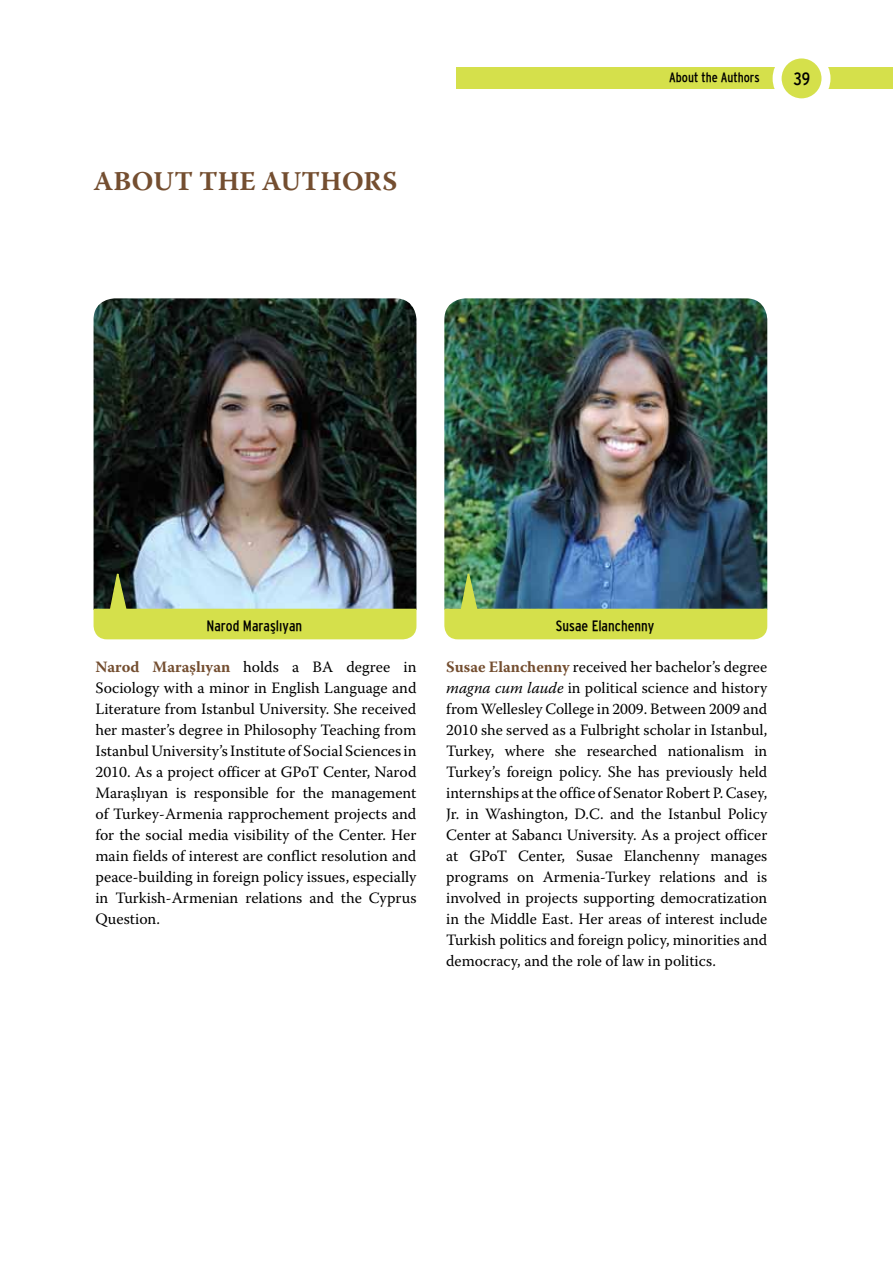
<style>
.page{position:relative;width:893px;height:1263px;background:#fff}
.page>*{position:absolute;margin:0;border:0;box-sizing:border-box;transform-origin:0 0}
.t1{font:700 27px "Warnock Pro";letter-spacing:.005em;color:#744e30}
.t2{font:condensed 18px "Interstate";color:#000}
.t3{font:15.75px/21px "Warnock Pro";color:#000;text-align:justify}
.t4{font:15px "Interstate Normal Condensed";color:#000}
.t5{font:condensed 13.5px "Interstate";color:#000}
.s1{font-weight:700;color:#744e30}
.s2{font-style:italic}
</style>
<div class="page">
<div style="left:456px;top:68px;width:327px;height:21px;background:#d5e04b"></div>
<div style="left:821px;top:68px;width:72px;height:21px;background:#d5e04b"></div>
<svg style="left:777px;top:54px;width:49px;height:49px"></svg>
<div style="left:773px;top:49px;width:57px;height:58px;border:9px solid #fff;border-radius:50%"></div>
<img style="left:94px;top:298px;width:322px;height:269px">
<svg style="left:94px;top:567px;width:322px;height:72px;background:#b2c38d"></svg>
<img style="left:444px;top:298px;width:323px;height:269px">
<img style="left:444px;top:567px;width:323px;height:72px">
<h1 class="t1" style="left:94px;top:165px;width:305px">ABOUT THE AUTHORS</h1>
<p class="t5" style="left:669px;top:70px;width:92px">About the Authors</p>
<p class="t2" style="left:793px;top:68px;width:18px">39</p>
<p class="t4" style="left:206px;top:617px;width:97px">Narod Maraşlıyan</p>
<p class="t4" style="left:556px;top:617px;width:100px">Susae Elanchenny</p>
<p class="t3" style="left:95px;top:656px;width:323px"><span class="s1">Narod Maraşlıyan</span> holds a BA degree in Sociology with a minor in English Language and Literature from Istanbul University. She received her master’s degree in Philosophy Teaching from Istanbul University’s Institute of Social Sciences in 2010. As a project officer at GPoT Center, Narod Maraşlıyan is responsible for the management of Turkey-Armenia rapprochement projects and for the social media visibility of the Center. Her main fields of interest are conflict resolution and peace-building in foreign policy issues, especially in Turkish-Armenian relations and the Cyprus Question.</p>
<p class="t3" style="left:446px;top:656px;width:323px"><span class="s1">Susae Elanchenny</span> received her bachelor’s degree <span class="s2">magna cum laude</span> in political science and history from Wellesley College in 2009. Between 2009 and 2010 she served as a Fulbright scholar in Istanbul, Turkey, where she researched nationalism in Turkey’s foreign policy. She has previously held internships at the office of Senator Robert P. Casey, Jr. in Washington, D.C. and the Istanbul Policy Center at Sabancı University. As a project officer at GPoT Center, Susae Elanchenny manages programs on Armenia-Turkey relations and is involved in projects supporting democratization in the Middle East. Her areas of interest include Turkish politics and foreign policy, minorities and democracy, and the role of law in politics.</p>
</div>
